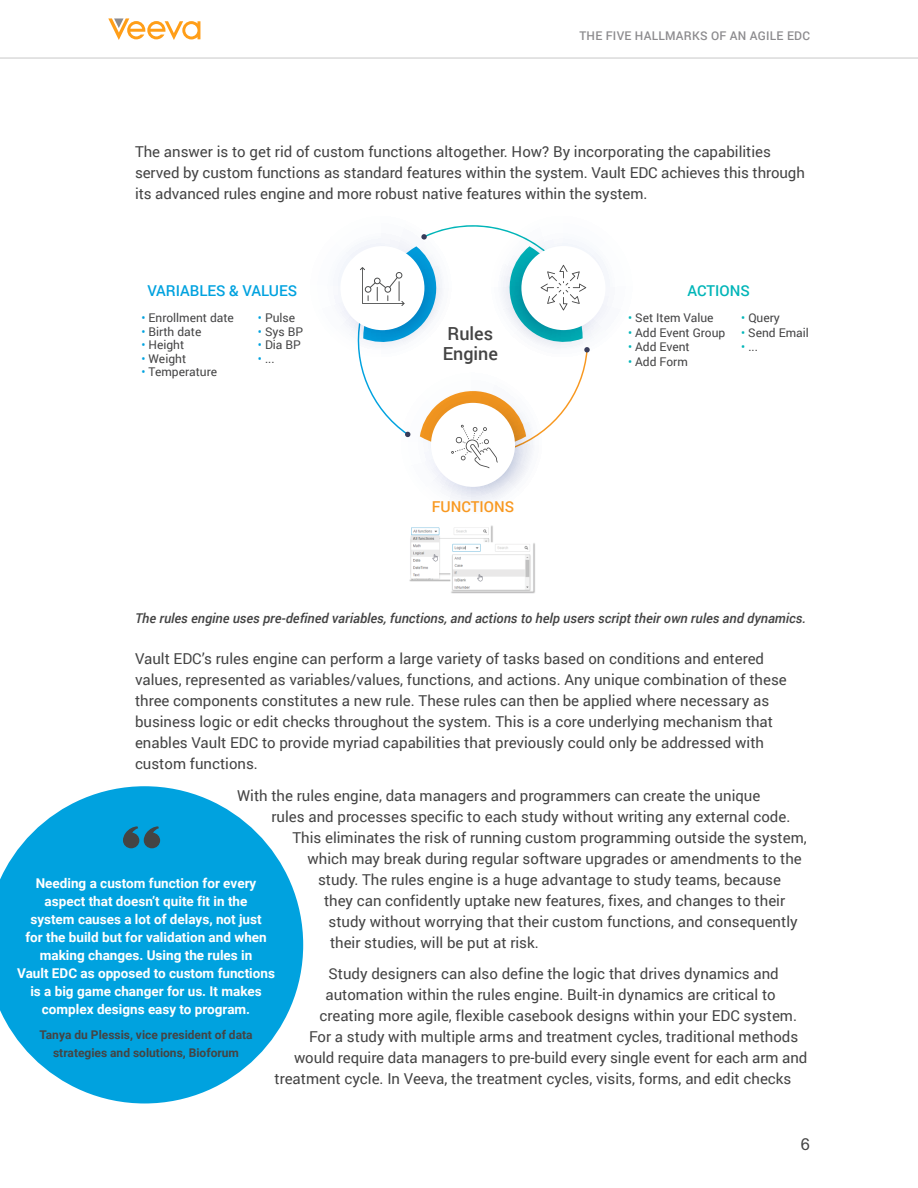
<style>
.page{position:relative;width:918px;height:1188px;background:#fff}
.page>*{position:absolute;margin:0;border:0;box-sizing:border-box;transform-origin:0 0}
.t1{font:500 18px/19.5px "Roboto";color:#444}
.t2{font:16.5px "Arial MT Std";color:#444}
.Body{font:15px/21px "Roboto";color:#444}
.t3{font:500 15px "Roboto";color:#00a2df}
.t4{font:500 15px "Roboto";color:#f89820}
.t5{font:500 15px "Roboto";color:#00b5b8}
.Body-2{font:700 13.5px/18px "Roboto";color:#fff;text-align:center}
.Figure{font:italic 500 13.5px "Roboto";color:#444}
.t6{font:12px "Roboto";color:#444445}
.Body-3{font:700 12px/18px "Roboto";color:#444;text-align:center}
.t7{font:500 12px "Roboto";letter-spacing:.02em;color:#8c8b8e}
.s1{color:#00b5b8}
.s2{color:#02a0dc}
.s3{color:#00a2df}
</style>
<div class="page">
<svg style="left:108px;top:18px;width:92px;height:22px"></svg>
<hr style="left:0;top:58px;width:918px;height:1px;background:#c8c8c8">
<img style="left:409px;top:525px;width:126px;height:69px">
<svg style="left:338px;top:225px;width:271px;height:278px"></svg>
<svg style="left:0;top:786px;width:303px;height:317px;fill:#00a2df"></svg>
<svg style="left:123px;top:826px;width:37px;height:22px"></svg>
<p class="t7" style="left:579px;top:27px;width:232px">THE FIVE HALLMARKS OF AN AGILE EDC</p>
<p class="Body" style="left:135px;top:141px;width:671px">The answer is to get rid of custom functions altogether. How? By incorporating the capabilities served by custom functions as standard features within the system. Vault EDC achieves this through its advanced rules engine and more robust native features within the system.</p>
<p class="t3" style="left:147px;top:280px;width:151px">VARIABLES &amp; VALUES</p>
<p class="t5" style="left:687px;top:280px;width:64px">ACTIONS</p>
<p class="t6" style="left:628px;top:310px;width:87px"><span class="s1">•</span> Set Item Value</p>
<p class="t6" style="left:628px;top:324px;width:99px"><span class="s1">•</span> Add Event Group</p>
<p class="t6" style="left:628px;top:339px;width:63px"><span class="s1">•</span> Add Event</p>
<p class="t6" style="left:628px;top:353px;width:61px"><span class="s1">•</span> Add Form</p>
<p class="t6" style="left:142px;top:310px;width:94px"><span class="s2">•</span> Enrollment date</p>
<p class="t6" style="left:142px;top:323px;width:61px"><span class="s3">•</span> Birth date</p>
<p class="t6" style="left:142px;top:337px;width:44px"><span class="s3">•</span> Height</p>
<p class="t6" style="left:142px;top:350px;width:46px"><span class="s3">•</span> Weight</p>
<p class="t6" style="left:142px;top:364px;width:77px"><span class="s3">•</span> Temperature</p>
<p class="t6" style="left:258px;top:310px;width:39px"><span class="s3">•</span> Pulse</p>
<p class="t6" style="left:258px;top:323px;width:47px"><span class="s3">•</span> Sys BP</p>
<p class="t6" style="left:258px;top:337px;width:44px"><span class="s3">•</span> Dia BP</p>
<p class="t6" style="left:258px;top:350px;width:18px"><span class="s3">•</span> ...</p>
<p class="t6" style="left:741px;top:310px;width:40px"><span class="s1">•</span> Query</p>
<p class="t6" style="left:741px;top:324px;width:69px"><span class="s1">•</span> Send Email</p>
<p class="t6" style="left:741px;top:339px;width:18px"><span class="s1">•</span> ...</p>
<p class="t1" style="left:443px;top:323px;width:57px">Rules<br>Engine</p>
<p class="t4" style="left:432px;top:496px;width:84px">FUNCTIONS</p>
<p class="Figure" style="left:135px;top:608px;width:673px">The rules engine uses pre-defined variables, functions, and actions to help users script their own rules and dynamics.</p>
<p class="Body" style="left:135px;top:647px;width:653px">Vault EDC’s rules engine can perform a large variety of tasks based on conditions and entered values, represented as variables/values, functions, and actions. Any unique combination of these three components constitutes a new rule. These rules can then be applied where necessary as business logic or edit checks throughout the system. This is a core underlying mechanism that enables Vault EDC to provide myriad capabilities that previously could only be addressed with custom functions.</p>
<p class="Body" style="left:237px;top:784px;width:525px">With the rules engine, data managers and programmers can create the unique</p>
<p class="Body" style="left:272px;top:805px;width:520px">rules and processes specific to each study without writing any external code.</p>
<p class="Body" style="left:292px;top:826px;width:516px">This eliminates the risk of running custom programming outside the system,</p>
<p class="Body" style="left:308px;top:847px;width:496px">which may break during regular software upgrades or amendments to the</p>
<p class="Body" style="left:318px;top:868px;width:464px">study. The rules engine is a huge advantage to study teams, because</p>
<p class="Body" style="left:324px;top:889px;width:463px">they can confidently uptake new features, fixes, and changes to their</p>
<p class="Body" style="left:328px;top:910px;width:471px">study without worrying that their custom functions, and consequently</p>
<p class="Body" style="left:330px;top:931px;width:210px">their studies, will be put at risk.</p>
<p class="Body" style="left:328px;top:963px;width:452px">Study designers can also define the logic that drives dynamics and</p>
<p class="Body" style="left:326px;top:984px;width:452px">automation within the rules engine. Built-in dynamics are critical to</p>
<p class="Body" style="left:320px;top:1005px;width:479px">creating more agile, flexible casebook designs within your EDC system.</p>
<p class="Body" style="left:309px;top:1026px;width:491px">For a study with multiple arms and treatment cycles, traditional methods</p>
<p class="Body" style="left:294px;top:1047px;width:515px">would require data managers to pre-build every single event for each arm and</p>
<p class="Body" style="left:274px;top:1068px;width:518px">treatment cycle. In Veeva, the treatment cycles, visits, forms, and edit checks</p>
<p class="Body-2" style="left:17px;top:874px;width:259px">Needing a custom function for every aspect that doesn’t quite fit in the<br>system causes a lot of delays, not just<br>for the build but for validation and when making changes. Using the rules in<br>Vault EDC as opposed to custom functions is a big game changer for us. It makes complex designs easy to program.</p>
<p class="Body-3" style="left:39px;top:1025px;width:215px">Tanya du Plessis, vice president of data strategies and solutions, Bioforum</p>
<p class="t2" style="left:801px;top:1135px;width:11px">6</p>
</div>
